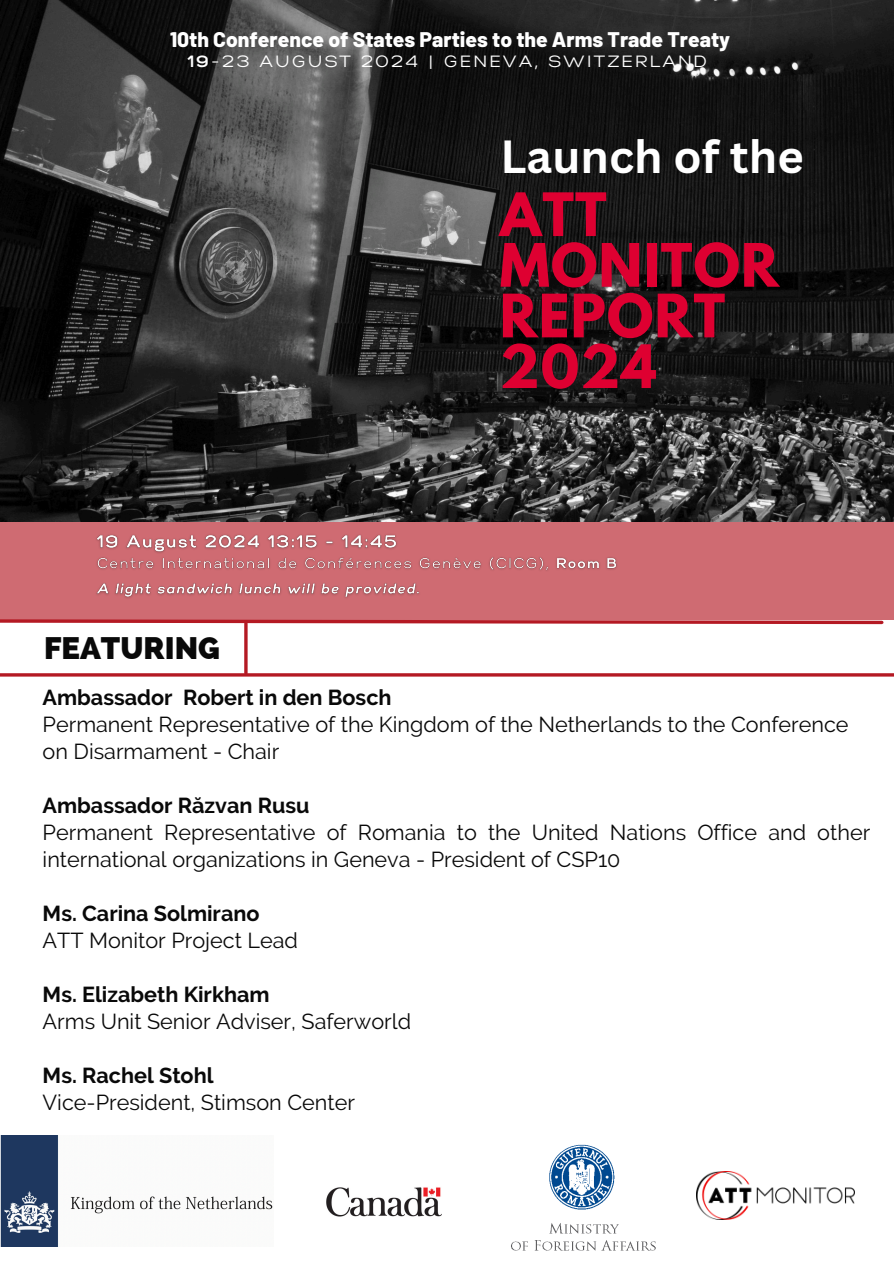
<style>
.page{position:relative;width:894px;height:1264px;background:#fff}
.page>*{position:absolute;margin:0;border:0;box-sizing:border-box;transform-origin:0 0}
.t1{font:700 52.95px/50.7px "League Spartan";letter-spacing:.02em;color:#de0031}
.t2{font:700 45.15px "Canva Sans";color:#fff}
.t3{font:800 31.05px "Raleway";color:#090909}
.t4{font:21.6px/27px "Raleway";color:#090909}
.t5{font:800 21.15px "Barlow";color:#fff}
.t6{font:16.35px "Gabriel Sans";letter-spacing:.135em;color:#fff}
.s1{font-weight:700}
</style>
<div class="page">
<img style="left:696px;top:1171px;width:158px;height:48px">
<img style="left:0;top:1135px;width:273px;height:111px">
<img style="left:326px;top:1187px;width:115px;height:30px">
<div style="left:0;top:519px;width:893px;height:100px;background:#cf6b72"></div>
<svg style="left:0;top:619px;width:885px;height:7px"></svg>
<hr style="left:0;top:673px;width:893px;height:3px;background:#b41923">
<hr style="left:244px;top:623px;width:3px;height:50px;background:#b41923">
<img style="left:0;top:0;width:893px;height:521px">
<img style="left:511px;top:1144px;width:145px;height:107px">
<img style="left:96px;top:534px;width:521px;height:64px">
<p class="t5" style="left:170px;top:26px;width:561px">10th Conference of States Parties to the Arms Trade Treaty</p>
<p class="t6" style="left:188px;top:54px;width:520px"><span class="s1">19</span>-23 AUGUST 2024 | GENEVA, SWITZERLAND</p>
<h4 class="t2" style="left:500px;top:125px;width:305px">Launch of the</h4>
<h1 class="t3" style="left:44px;top:629px;width:177px">FEATURING</h1>
<h4 class="t1" style="left:499px;top:196px;width:281px">ATT<br>MONITOR<br>REPORT<br>2024</h4>
<h4 class="t4" style="left:43px;top:684px;width:807px"><span class="s1">Ambassador Robert in den Bosch<br></span>Permanent Representative of the Kingdom of the Netherlands to the Conference on Disarmament - Chair</h4>
<h4 class="t4" style="left:43px;top:792px;width:828px"><span class="s1">Ambassador Răzvan Rusu<br></span>Permanent Representative of Romania to the United Nations Office and other international organizations in Geneva - President of CSP10</h4>
<p class="t4" style="left:43px;top:900px;width:257px"><span class="s1">Ms. Carina Solmirano<br></span>ATT Monitor Project Lead</p>
<p class="t4" style="left:43px;top:981px;width:370px"><span class="s1">Ms. Elizabeth Kirkham<br></span>Arms Unit Senior Adviser, Saferworld</p>
<p class="t4" style="left:43px;top:1062px;width:314px"><span class="s1">Ms. Rachel Stohl<br></span>Vice-President, Stimson Center</p>
</div>
